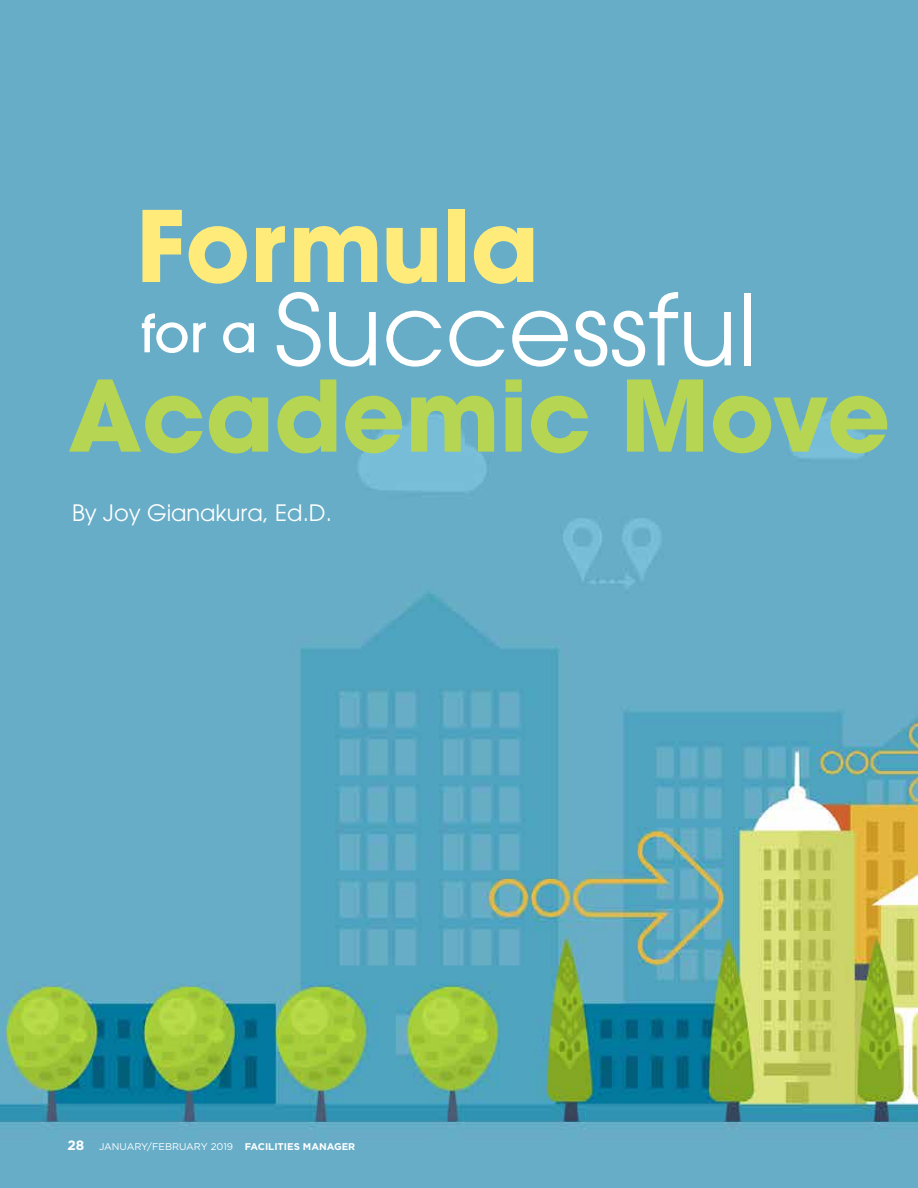
<style>
.page{position:relative;width:918px;height:1188px;background:#fff}
.page>*{position:absolute;margin:0;border:0;box-sizing:border-box;transform-origin:0 0}
.t1{font:97.5px "Avant Garde";color:#fff}
.t2{font:700 97.5px "Avant Garde";color:#b6d552}
.t3{font:700 97.5px "Avant Garde";color:#ffeb7a}
.t4{font:22.5px "Avant Garde";color:#fff}
.t5{font:700 13.5px "Gotham";color:#fff}
.t6{font:9.75px "Gotham";color:#fff}
.s1{font-weight:500;font-size:52.5px}
.s2{font-weight:700}
</style>
<div class="page">
<img style="left:0;top:0;width:918px;height:1188px">
<h1 class="t3" style="left:136px;top:183px;width:405px">Formula</h1>
<h1 class="t1" style="left:141px;top:272px;width:618px"><span class="s1">for a</span> Successful</h1>
<h1 class="t2" style="left:68px;top:352px;width:824px">Academic Move</h1>
<h2 class="t4" style="left:72px;top:499px;width:261px">By Joy Gianakura, Ed.D.</h2>
<h3 class="t5" style="left:68px;top:1137px;width:18px">28</h3>
<p class="t6" style="left:99px;top:1140px;width:258px">JANUARY/FEBRUARY 2019 <span class="s2">FACILITIES MANAGER</span></p>
</div>
